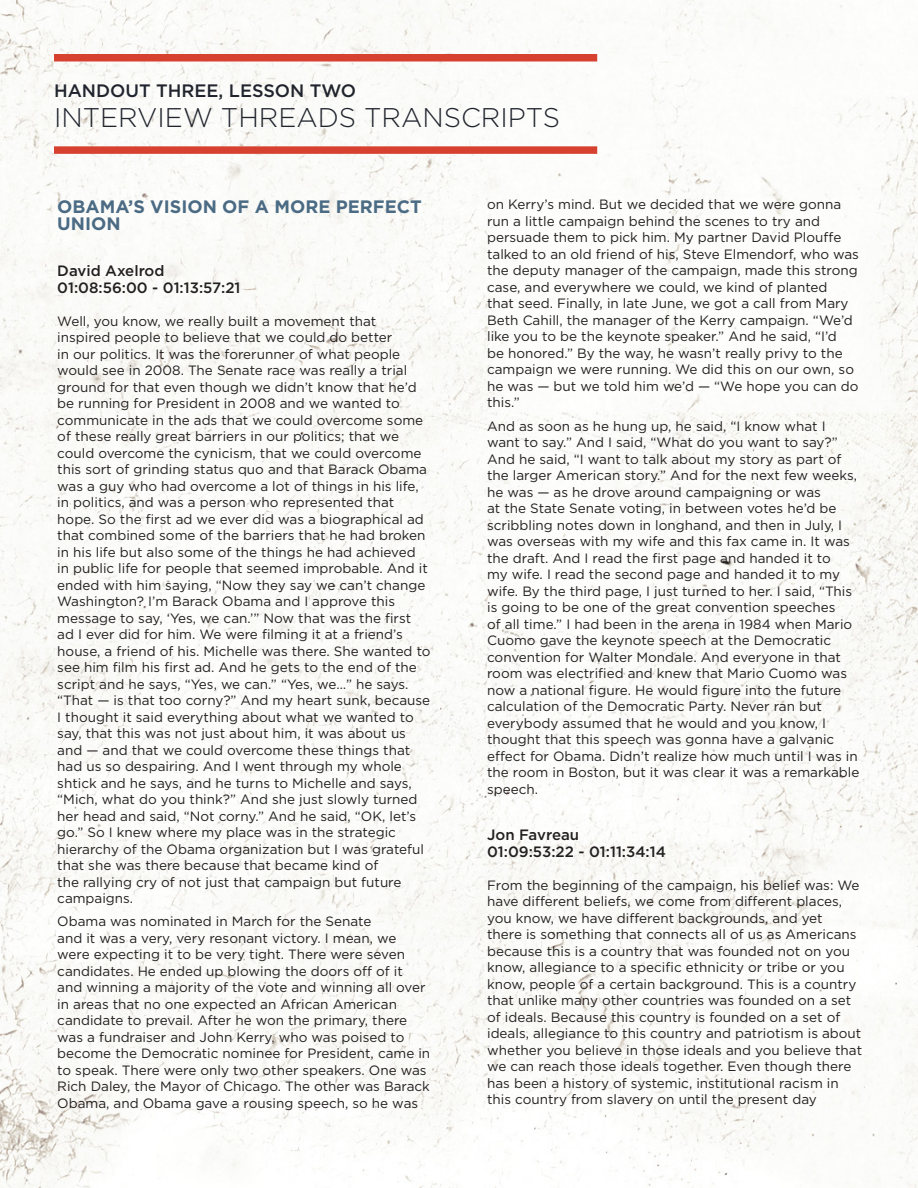
<style>
.page{position:relative;width:918px;height:1188px;background:#fff}
.page>*{position:absolute;margin:0;border:0;box-sizing:border-box;transform-origin:0 0}
.body_copy{font:300 27px "Gotham";color:#20242d}
.body_copy-2{font:700 18px/16.5px "Gotham";color:#4b6b84}
.body_copy-3{font:500 18px "Gotham";color:#20242d}
.body_copy-4{font:500 15px/16.5px "Gotham";color:#231f20}
.body_copy-5{font:13.5px/16.5px "Gotham";color:#231f20}
</style>
<div class="page">
<img style="left:0;top:0;width:918px;height:1188px">
<div style="left:54px;top:146px;width:543px;height:8px;background:#d74130"></div>
<div style="left:54px;top:54px;width:543px;height:8px;background:#d74130"></div>
<p class="body_copy-3" style="left:54px;top:81px;width:304px">HANDOUT THREE, LESSON TWO</p>
<p class="body_copy" style="left:54px;top:103px;width:508px">INTERVIEW THREADS TRANSCRIPTS</p>
<p class="body_copy-2" style="left:57px;top:198px;width:366px">OBAMA’S VISION OF A MORE PERFECT<br>UNION</p>
<p class="body_copy-4" style="left:57px;top:262px;width:185px">David Axelrod<br>01:08:56:00 - 01:13:57:21</p>
<p class="body_copy-5" style="left:57px;top:312px;width:375px">Well, you know, we really built a movement that inspired people to believe that we could do better<br>in our politics. It was the forerunner of what people would see in 2008. The Senate race was really a trial ground for that even though we didn’t know that he’d be running for President in 2008 and we wanted to communicate in the ads that we could overcome some of these really great barriers in our politics; that we could overcome the cynicism, that we could overcome this sort of grinding status quo and that Barack Obama was a guy who had overcome a lot of things in his life, in politics, and was a person who represented that hope. So the first ad we ever did was a biographical ad that combined some of the barriers that he had broken in his life but also some of the things he had achieved in public life for people that seemed improbable. And it ended with him saying, “Now they say we can’t change Washington? I’m Barack Obama and I approve this message to say, ‘Yes, we can.’” Now that was the first ad I ever did for him. We were filming it at a friend’s house, a friend of his. Michelle was there. She wanted to see him film his first ad. And he gets to the end of the script and he says, “Yes, we can.” “Yes, we…” he says. “That — is that too corny?” And my heart sunk, because I thought it said everything about what we wanted to say, that this was not just about him, it was about us and — and that we could overcome these things that had us so despairing. And I went through my whole shtick and he says, and he turns to Michelle and says, “Mich, what do you think?” And she just slowly turned her head and said, “Not corny.” And he said, “OK, let’s go.” So I knew where my place was in the strategic hierarchy of the Obama organization but I was grateful that she was there because that became kind of<br>the rallying cry of not just that campaign but future campaigns.</p>
<p class="body_copy-5" style="left:57px;top:913px;width:374px">Obama was nominated in March for the Senate<br>and it was a very, very resonant victory. I mean, we were expecting it to be very tight. There were seven candidates. He ended up blowing the doors off of it and winning a majority of the vote and winning all over in areas that no one expected an African American candidate to prevail. After he won the primary, there was a fundraiser and John Kerry, who was poised to become the Democratic nominee for President, came in to speak. There were only two other speakers. One was Rich Daley, the Mayor of Chicago. The other was Barack Obama, and Obama gave a rousing speech, so he was</p>
<p class="body_copy-5" style="left:487px;top:196px;width:373px">on Kerry’s mind. But we decided that we were gonna run a little campaign behind the scenes to try and persuade them to pick him. My partner David Plouffe talked to an old friend of his, Steve Elmendorf, who was the deputy manager of the campaign, made this strong case, and everywhere we could, we kind of planted<br>that seed. Finally, in late June, we got a call from Mary Beth Cahill, the manager of the Kerry campaign. “We’d like you to be the keynote speaker.” And he said, “I’d<br>be honored.” By the way, he wasn’t really privy to the campaign we were running. We did this on our own, so he was — but we told him we’d — “We hope you can do this.”</p>
<p class="body_copy-5" style="left:487px;top:417px;width:374px">And as soon as he hung up, he said, “I know what I want to say.” And I said, “What do you want to say?” And he said, “I want to talk about my story as part of the larger American story.” And for the next few weeks, he was — as he drove around campaigning or was<br>at the State Senate voting, in between votes he’d be scribbling notes down in longhand, and then in July, I was overseas with my wife and this fax came in. It was the draft. And I read the first page and handed it to<br>my wife. I read the second page and handed it to my wife. By the third page, I just turned to her. I said, “This is going to be one of the great convention speeches<br>of all time.” I had been in the arena in 1984 when Mario Cuomo gave the keynote speech at the Democratic convention for Walter Mondale. And everyone in that room was electrified and knew that Mario Cuomo was now a national figure. He would figure into the future calculation of the Democratic Party. Never ran but everybody assumed that he would and you know, I thought that this speech was gonna have a galvanic effect for Obama. Didn’t realize how much until I was in the room in Boston, but it was clear it was a remarkable speech.</p>
<p class="body_copy-4" style="left:487px;top:826px;width:180px">Jon Favreau<br>01:09:53:22 - 01:11:34:14</p>
<p class="body_copy-5" style="left:487px;top:876px;width:377px">From the beginning of the campaign, his belief was: We have different beliefs, we come from different places, you know, we have different backgrounds, and yet<br>there is something that connects all of us as Americans because this is a country that was founded not on you know, allegiance to a specific ethnicity or tribe or you know, people of a certain background. This is a country that unlike many other countries was founded on a set of ideals. Because this country is founded on a set of ideals, allegiance to this country and patriotism is about whether you believe in those ideals and you believe that we can reach those ideals together. Even though there has been a history of systemic, institutional racism in this country from slavery on until the present day</p>
</div>
